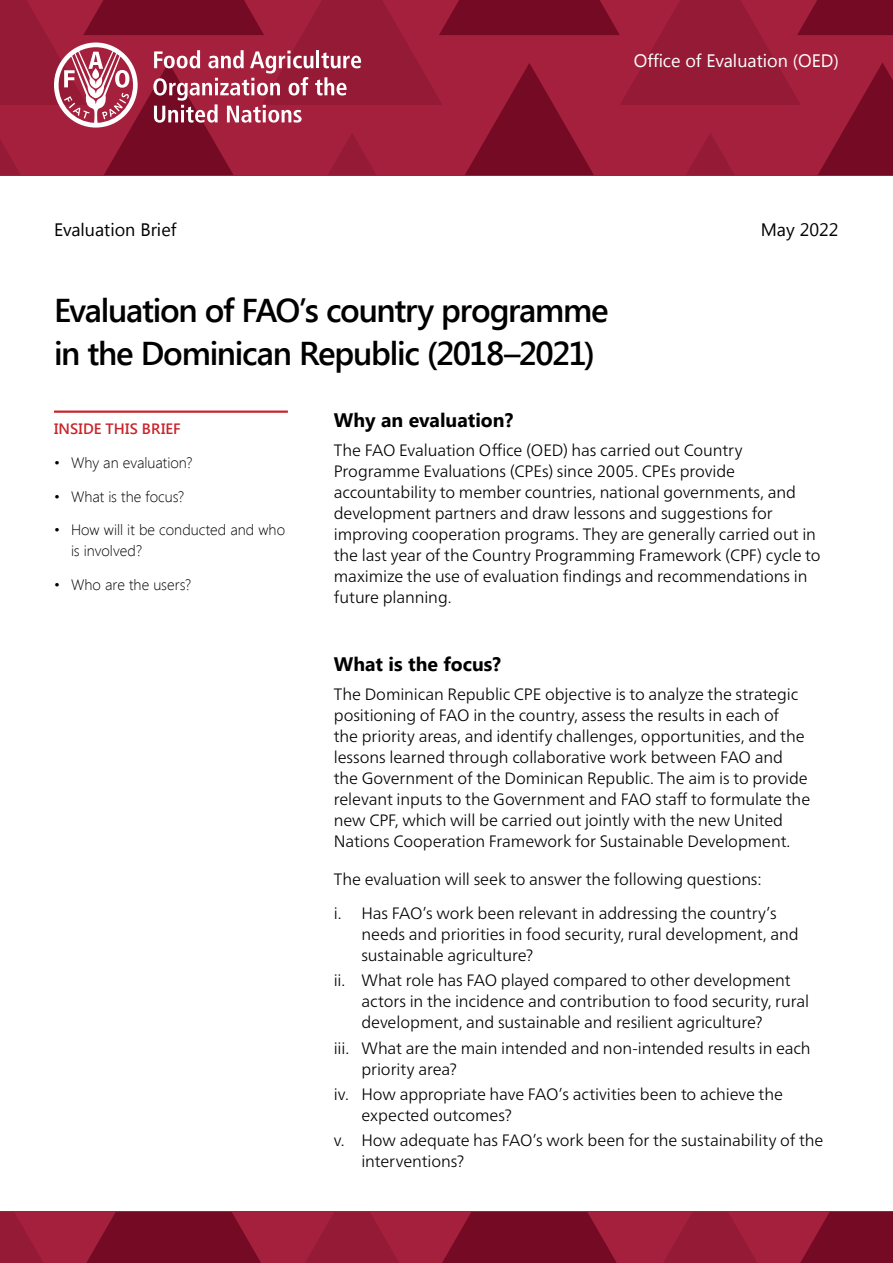
<style>
.page{position:relative;width:893px;height:1263px;background:#fff}
.page>*{position:absolute;margin:0;border:0;box-sizing:border-box;transform-origin:0 0}
.t1{font:600 33px/43.5px "Segoe UI";letter-spacing:-.04em;color:#000}
.T1{font:700 19.5px "Segoe UI";color:#000}
.t2{font:18px "Segoe UI";color:#fff}
.t3{font:18px "Segoe UI";color:#000}
.txt{font:300 16.5px/21px "Frutiger Neue LTCYR";letter-spacing:-.005em;color:#000}
.t4{font:300 15px/21px "Segoe UI";color:#000}
.t5{font:600 15px "Segoe UI";letter-spacing:.01em;color:#c9252c}
</style>
<div class="page">
<hr style="left:54px;top:410px;width:234px;height:3px;background:#c9252c">
<div style="left:0;top:1212px;width:893px;height:51px;background:#a5203d"></div>
<svg style="left:86px;top:1212px;width:175px;height:51px"></svg>
<svg style="left:442px;top:1212px;width:175px;height:51px"></svg>
<svg style="left:305px;top:1212px;width:94px;height:51px"></svg>
<svg style="left:0;top:1212px;width:43px;height:51px"></svg>
<svg style="left:800px;top:1212px;width:93px;height:51px"></svg>
<svg style="left:664px;top:1212px;width:93px;height:51px"></svg>
<svg style="left:0;top:0;width:893px;height:175px;background:#9a223d"></svg>
<p class="t2" style="left:634px;top:48px;width:207px">Office of Evaluation (OED)</p>
<p class="t3" style="left:54px;top:217px;width:124px">Evaluation Brief</p>
<p class="t3" style="left:761px;top:217px;width:79px">May 2022</p>
<p class="t1" style="left:54px;top:286px;width:556px">Evaluation of FAO’s country programme in the Dominican Republic (2018–2021)</p>
<p class="t5" style="left:54px;top:418px;width:128px">INSIDE THIS BRIEF</p>
<p class="t4" style="left:54px;top:451px;width:140px">• Why an evaluation?</p>
<p class="t4" style="left:54px;top:485px;width:132px">• What is the focus?</p>
<p class="t4" style="left:71px;top:519px;width:216px;text-indent:-17px">• How will it be conducted and who is involved?</p>
<p class="t4" style="left:54px;top:574px;width:139px">• Who are the users?</p>
<p class="T1" style="left:334px;top:406px;width:181px">Why an evaluation?</p>
<p class="txt" style="left:334px;top:440px;width:488px">The FAO Evaluation Office (OED) has carried out Country Programme Evaluations (CPEs) since 2005. CPEs provide accountability to member countries, national governments, and development partners and draw lessons and suggestions for improving cooperation programs. They are generally carried out in the last year of the Country Programming Framework (CPF) cycle to maximize the use of evaluation findings and recommendations in future planning.</p>
<p class="T1" style="left:334px;top:650px;width:169px">What is the focus?</p>
<p class="txt" style="left:334px;top:684px;width:478px">The Dominican Republic CPE objective is to analyze the strategic positioning of FAO in the country, assess the results in each of<br>the priority areas, and identify challenges, opportunities, and the lessons learned through collaborative work between FAO and the Government of the Dominican Republic. The aim is to provide relevant inputs to the Government and FAO staff to formulate the new CPF, which will be carried out jointly with the new United Nations Cooperation Framework for Sustainable Development.</p>
<p class="txt" style="left:334px;top:869px;width:429px">The evaluation will seek to answer the following questions:</p>
<p class="txt" style="left:361px;top:903px;width:439px;text-indent:-28px">i. Has FAO’s work been relevant in addressing the country’s needs and priorities in food security, rural development, and sustainable agriculture?</p>
<p class="txt" style="left:361px;top:970px;width:449px;text-indent:-28px">ii. What role has FAO played compared to other development actors in the incidence and contribution to food security, rural development, and sustainable and resilient agriculture?</p>
<p class="txt" style="left:361px;top:1037px;width:451px;text-indent:-28px">iii. What are the main intended and non-intended results in each priority area?</p>
<p class="txt" style="left:361px;top:1083px;width:423px;text-indent:-28px">iv. How appropriate have FAO’s activities been to achieve the expected outcomes?</p>
<p class="txt" style="left:361px;top:1130px;width:463px;text-indent:-28px">v. How adequate has FAO’s work been for the sustainability of the interventions?</p>
</div>
